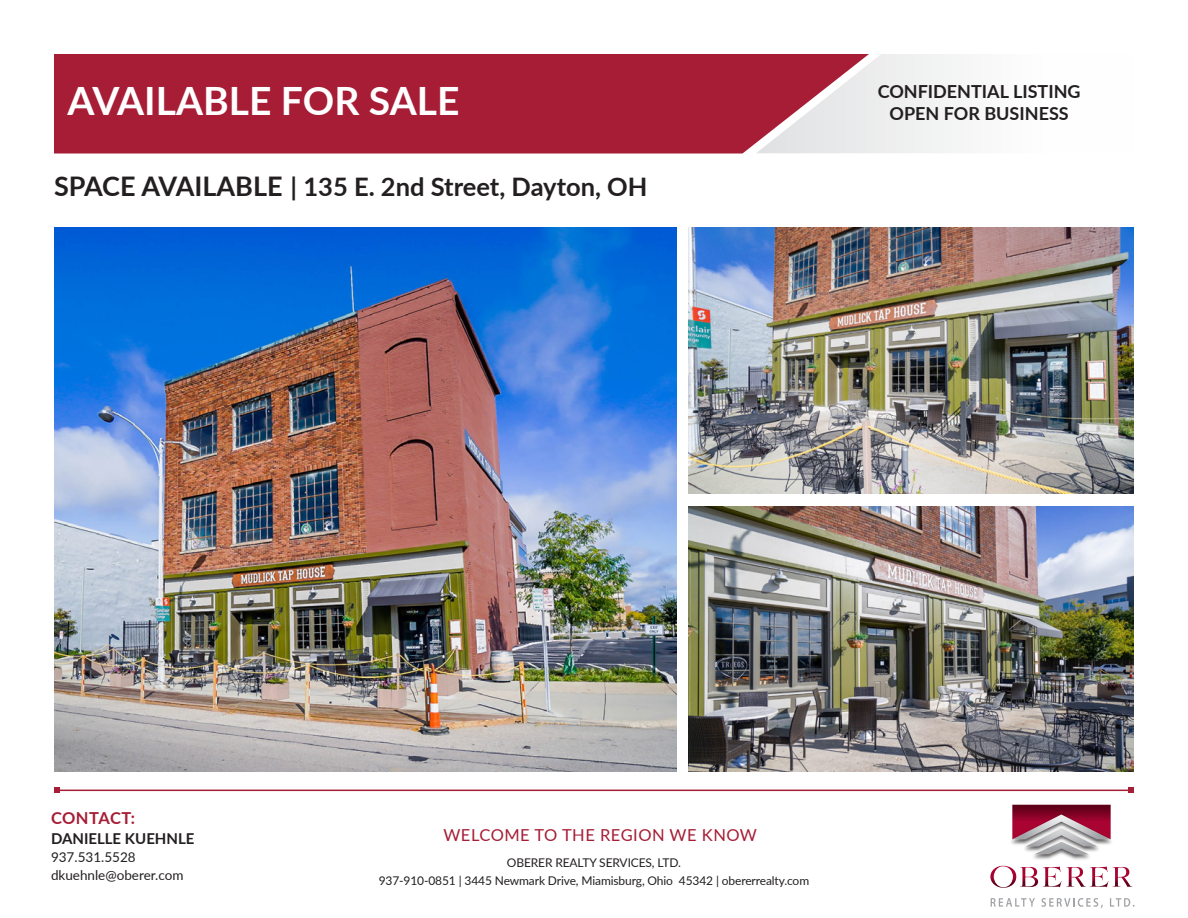
<style>
.page{position:relative;width:1188px;height:918px;background:#fff}
.page>*{position:absolute;margin:0;border:0;box-sizing:border-box;transform-origin:0 0}
.t1{font:700 39px "Lato";color:#fff}
.t2{font:700 25.5px "Lato";color:#231f20}
.t3{font:700 18px/21.6px "Lato";color:#231f20;text-align:center}
.t4{font:16.5px "Lato";letter-spacing:.03em;color:#a61d35}
.t5{font:700 16.5px "Lato";letter-spacing:.02em;color:#a61d35}
.t6{font:700 15px "Lato";color:#231f20}
.t7{font:13.5px "Lato";color:#231f20}
.t8{font:12px "Lato";letter-spacing:-.01em;color:#231f20}
.s1{font-size:27px}
</style>
<div class="page">
<div style="left:869px;top:54px;width:87px;height:99px;background:#f0f0f1"></div>
<svg style="left:54px;top:54px;width:815px;height:100px;background:#ab2d43"></svg>
<hr style="left:57px;top:790px;width:1074px;height:1px;background:#a61d35">
<svg style="left:54px;top:787px;width:6px;height:6px"></svg>
<svg style="left:1128px;top:787px;width:6px;height:6px"></svg>
<svg style="left:991px;top:898px;width:44px;height:9px"></svg>
<svg style="left:1041px;top:898px;width:62px;height:10px"></svg>
<svg style="left:1110px;top:898px;width:25px;height:9px"></svg>
<img style="left:1033px;top:854px;width:56px;height:6px">
<svg style="left:990px;top:866px;width:142px;height:22px"></svg>
<svg style="left:1012px;top:805px;width:99px;height:49px;background:#a86d7e"></svg>
<img style="left:54px;top:228px;width:622px;height:544px">
<img style="left:689px;top:228px;width:445px;height:266px">
<img style="left:689px;top:506px;width:445px;height:266px">
<p class="t1" style="left:68px;top:72px;width:393px">AVAILABLE FOR SALE</p>
<p class="t2" style="left:54px;top:168px;width:595px"><span class="s1">SPACE AVAILABLE</span> | 135 E. 2nd Street, Dayton, OH</p>
<p class="t3" style="left:878px;top:80px;width:204px">CONFIDENTIAL LISTING<br>OPEN FOR BUSINESS</p>
<p class="t5" style="left:51px;top:806px;width:86px">CONTACT:</p>
<p class="t6" style="left:51px;top:828px;width:145px">DANIELLE KUEHNLE</p>
<p class="t4" style="left:443px;top:824px;width:315px">WELCOME TO THE REGION WE KNOW</p>
<p class="t7" style="left:51px;top:848px;width:86px">937.531.5528</p>
<p class="t7" style="left:51px;top:866px;width:134px">dkuehnle@oberer.com</p>
<p class="t8" style="left:507px;top:854px;width:176px">OBERER REALTY SERVICES, LTD.</p>
<p class="t8" style="left:379px;top:872px;width:432px">937-910-0851 | 3445 Newmark Drive, Miamisburg, Ohio 45342 | obererrealty.com</p>
</div>
